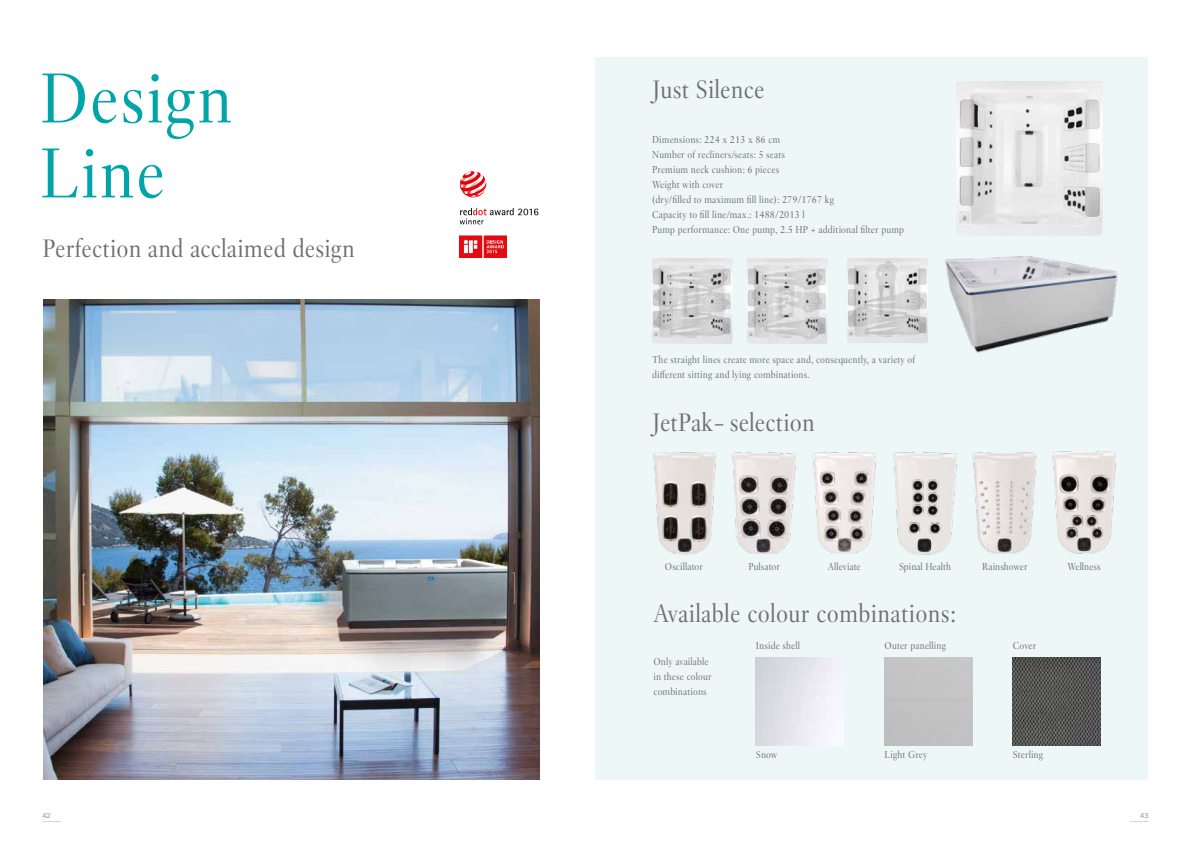
<style>
.page{position:relative;width:1191px;height:842px;background:#fff}
.page>*{position:absolute;margin:0;border:0;box-sizing:border-box;transform-origin:0 0}
.t1{font:70px/75px "Villeroy Boch";letter-spacing:.015em;color:#00a5aa}
.t2{font:25px "Villeroy Boch";letter-spacing:.005em;color:#6f6f6e}
.t3{font:10px/15px "Villeroy Boch";letter-spacing:.01em;color:#6f6f6e}
.t4{font:7px "Villeroy Boch";color:#6f6f6e}
.t5{font:300 7px "Univers BQ";color:#6f6f6e}
</style>
<div class="page">
<img style="left:43px;top:300px;width:496px;height:480px">
<div style="left:595px;top:57px;width:553px;height:723px;background:#edf7f7"></div>
<img style="left:956px;top:81px;width:146px;height:155px">
<img style="left:652px;top:258px;width:81px;height:86px">
<img style="left:847px;top:258px;width:81px;height:85px">
<img style="left:746px;top:258px;width:81px;height:86px">
<img style="left:945px;top:256px;width:173px;height:97px">
<img style="left:653px;top:452px;width:63px;height:102px">
<img style="left:732px;top:452px;width:64px;height:101px">
<img style="left:812px;top:452px;width:64px;height:102px">
<img style="left:893px;top:452px;width:64px;height:103px">
<img style="left:972px;top:452px;width:64px;height:102px">
<img style="left:1052px;top:452px;width:64px;height:102px">
<img style="left:1012px;top:657px;width:89px;height:89px">
<img style="left:755px;top:657px;width:89px;height:88px">
<img style="left:459px;top:235px;width:48px;height:23px">
<svg style="left:460px;top:171px;width:26px;height:26px"></svg>
<svg style="left:460px;top:208px;width:78px;height:16px"></svg>
<h1 class="t1" style="left:40px;top:61px;width:194px">Design<br>Line</h1>
<h2 class="t2" style="left:43px;top:232px;width:314px">Perfection and acclaimed design</h2>
<p class="t5" style="left:43px;top:812px;width:10px">42</p>
<p class="t4" style="left:43px;top:815px;width:20px">...........</p>
<h2 class="t2" style="left:652px;top:74px;width:114px">Just Silence</h2>
<p class="t3" style="left:652px;top:132px;width:253px">Dimensions: 224 x 213 x 86 cm<br>Number of recliners/seats: 5 seats<br>Premium neck cushion: 6 pieces<br>Weight with cover<br>(dry/filled to maximum fill line): 279/1767 kg<br>Capacity to fill line/max.: 1488/2013 l<br>Pump performance: One pump, 2.5 HP + additional filter pump</p>
<p class="t3" style="left:652px;top:352px;width:265px">The straight lines create more space and, consequently, a variety of different sitting and lying combinations.</p>
<h2 class="t2" style="left:652px;top:406px;width:164px">JetPak – selection</h2>
<p class="t3" style="left:665px;top:559px;width:40px">Oscillator</p>
<p class="t3" style="left:748px;top:559px;width:33px">Pulsator</p>
<p class="t3" style="left:828px;top:559px;width:34px">Alleviate</p>
<p class="t3" style="left:899px;top:559px;width:54px">Spinal Health</p>
<p class="t3" style="left:982px;top:559px;width:47px">Rainshower</p>
<p class="t3" style="left:1067px;top:559px;width:34px">Wellness</p>
<h2 class="t2" style="left:653px;top:598px;width:304px">Available colour combinations:</h2>
<p class="t3" style="left:653px;top:654px;width:60px">Only available in these colour combinations</p>
<p class="t3" style="left:756px;top:638px;width:46px">Inside shell</p>
<p class="t3" style="left:884px;top:638px;width:63px">Outer panelling</p>
<p class="t3" style="left:1013px;top:638px;width:25px">Cover</p>
<p class="t3" style="left:756px;top:747px;width:23px">Snow</p>
<p class="t3" style="left:884px;top:747px;width:44px">Light Grey</p>
<p class="t3" style="left:1013px;top:747px;width:32px">Sterling</p>
<p class="t5" style="left:1140px;top:812px;width:10px">43</p>
<p class="t4" style="left:1130px;top:815px;width:20px">...........</p>
</div>
